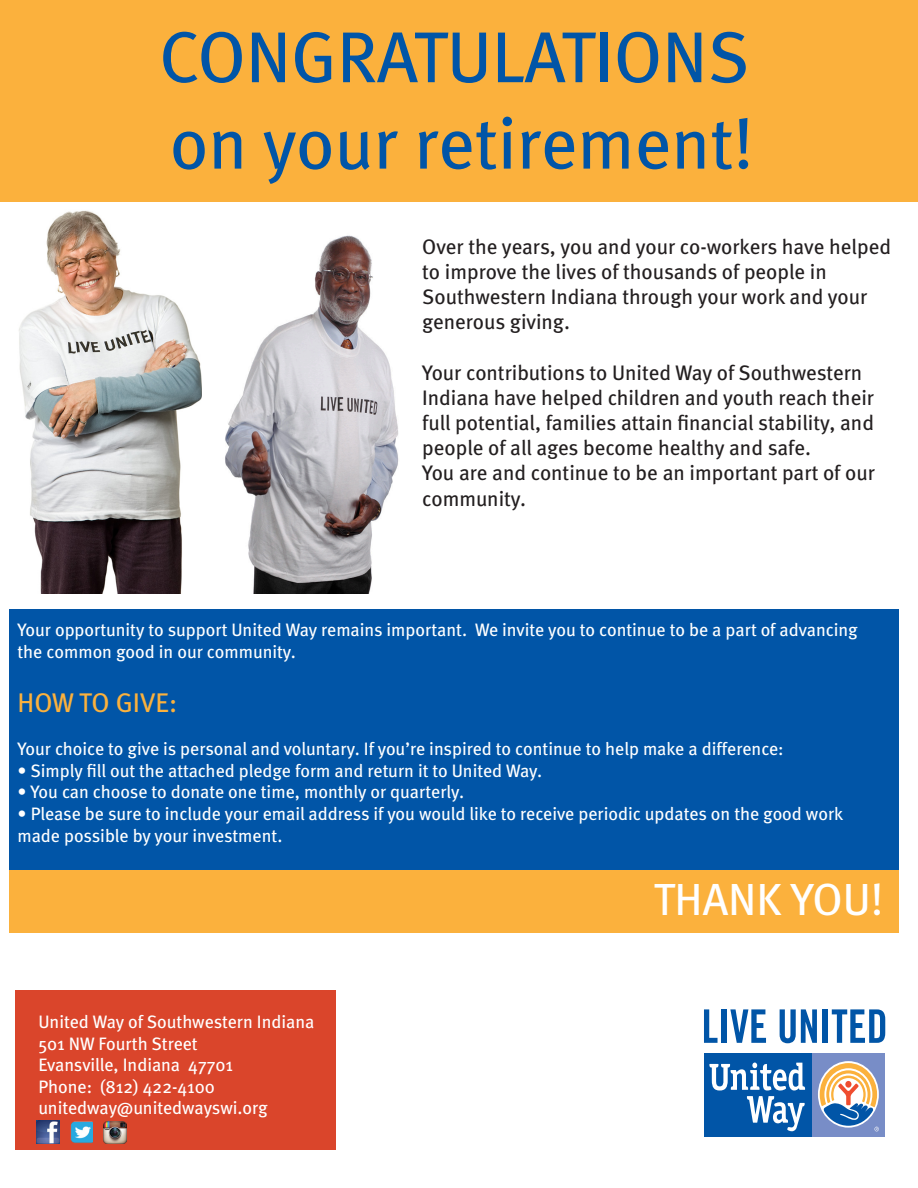
<style>
.page{position:relative;width:918px;height:1188px;background:#fff}
.page>*{position:absolute;margin:0;border:0;box-sizing:border-box;transform-origin:0 0}
.t1{font:72px "Meta";color:#0155a7}
.t2{font:45px "Meta";color:#fff}
.t3{font:27px "Meta";color:#fbb13d}
.t4{font:21px/25.2px "Meta";color:#231f20}
.t5{font:18px/21.6px "Meta";color:#fff}
</style>
<div class="page">
<img style="left:19px;top:210px;width:183px;height:384px">
<div style="left:10px;top:609px;width:889px;height:261px;background:#0155a7"></div>
<div style="left:15px;top:990px;width:321px;height:160px;background:#da452b"></div>
<svg style="left:704px;top:1009px;width:14px;height:34px"></svg>
<div style="left:721px;top:1009px;width:6px;height:34px;background:#0155a7"></div>
<svg style="left:730px;top:1009px;width:36px;height:34px"></svg>
<svg style="left:780px;top:1009px;width:37px;height:34px"></svg>
<div style="left:823px;top:1009px;width:5px;height:34px;background:#0155a7"></div>
<svg style="left:832px;top:1009px;width:53px;height:34px"></svg>
<div style="left:812px;top:1053px;width:73px;height:84px;background:#788dc7"></div>
<div style="left:704px;top:1053px;width:108px;height:84px;background:#0155a7"></div>
<svg style="left:709px;top:1063px;width:96px;height:68px"></svg>
<svg style="left:820px;top:1063px;width:59px;height:68px"></svg>
<div style="left:10px;top:870px;width:889px;height:63px;background:#fbb13d"></div>
<img style="left:225px;top:235px;width:174px;height:359px">
<div style="left:0;top:0;width:918px;height:202px;background:#fbb13d"></div>
<img style="left:37px;top:1121px;width:22px;height:22px">
<img style="left:70px;top:1121px;width:23px;height:22px">
<img style="left:104px;top:1121px;width:22px;height:23px">
<p class="t1" style="left:159px;top:15px;width:592px">CONGRATULATIONS</p>
<p class="t1" style="left:170px;top:101px;width:585px">on your retirement!</p>
<p class="t4" style="left:422px;top:233px;width:470px">Over the years, you and your co-workers have helped to improve the lives of thousands of people in</p>
<p class="t4" style="left:422px;top:284px;width:447px">Southwestern Indiana through your work and your generous giving.</p>
<p class="t4" style="left:422px;top:359px;width:453px">Your contributions to United Way of Southwestern Indiana have helped children and youth reach their full potential, families attain financial stability, and people of all ages become healthy and safe.</p>
<p class="t4" style="left:422px;top:460px;width:454px">You are and continue to be an important part of our community.</p>
<p class="t5" style="left:18px;top:619px;width:842px">Your opportunity to support United Way remains important. We invite you to continue to be a part of advancing the common good in our community.</p>
<p class="t3" style="left:18px;top:687px;width:161px">HOW TO GIVE:</p>
<p class="t5" style="left:18px;top:738px;width:768px">Your choice to give is personal and voluntary. If you’re inspired to continue to help make a difference:</p>
<p class="t5" style="left:18px;top:759px;width:526px">• Simply fill out the attached pledge form and return it to United Way.</p>
<p class="t5" style="left:18px;top:781px;width:448px">• You can choose to donate one time, monthly or quarterly.</p>
<p class="t5" style="left:18px;top:803px;width:827px">• Please be sure to include your email address if you would like to receive periodic updates on the good work made possible by your investment.</p>
<p class="t5" style="left:38px;top:1011px;width:277px">United Way of Southwestern Indiana</p>
<p class="t5" style="left:38px;top:1032px;width:161px">501 NW Fourth Street</p>
<p class="t5" style="left:38px;top:1054px;width:196px">Evansville, Indiana 47701</p>
<p class="t5" style="left:38px;top:1076px;width:178px">Phone: (812) 422-4100</p>
<p class="t5" style="left:38px;top:1097px;width:231px">unitedway@unitedwayswi.org</p>
<p class="t2" style="left:654px;top:873px;width:231px">THANK YOU!</p>
</div>
